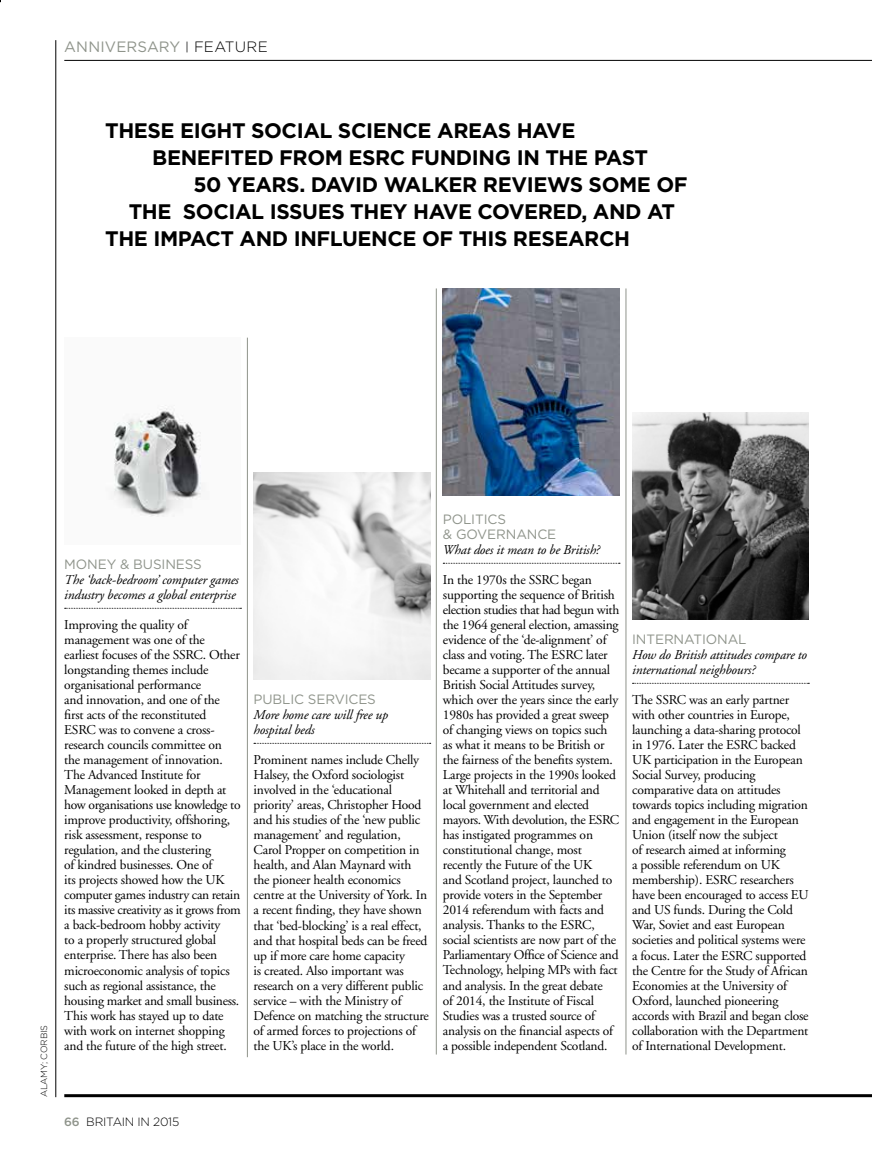
<style>
.page{position:relative;width:872px;height:1157px;background:#fff}
.page>*{position:absolute;margin:0;border:0;box-sizing:border-box;transform-origin:0 0}
.t1{font:700 21px "Gotham";letter-spacing:-.02em;color:#000}
.t2{font:15px "Gotham";letter-spacing:.01em;color:#8f948b}
.t3{font:13.5px/15px "Adobe Garamond";letter-spacing:-.015em;color:#000}
.t4{font:italic 13.5px/15px "Adobe Garamond";letter-spacing:-.01em;color:#000}
.t5{font:13.5px/15px "Gotham";letter-spacing:-.01em;color:#8f948b}
.t6{font:300 12px "Gotham";letter-spacing:-.02em;color:#000}
.t7{font:300 9px "Gotham";letter-spacing:-.015em;color:#000}
.s1{font-family:"Glasgow";color:#000}
.s2{font-weight:300;color:#000}
.s3{font-weight:500;color:#8f948b}
</style>
<div class="page">
<svg style="left:254px;top:743px;width:177px;height:1px"></svg>
<svg style="left:65px;top:608px;width:176px;height:1px"></svg>
<svg style="left:443px;top:563px;width:177px;height:1px"></svg>
<svg style="left:632px;top:683px;width:177px;height:1px"></svg>
<img style="left:253px;top:473px;width:177px;height:206px">
<img style="left:632px;top:413px;width:176px;height:206px">
<img style="left:443px;top:288px;width:176px;height:207px">
<hr style="left:56px;top:40px;width:1px;height:1057px;background:#000">
<hr style="left:64px;top:60px;width:808px;height:1px;background:#000">
<hr style="left:64px;top:1094px;width:808px;height:3px;background:#000">
<hr style="left:247px;top:338px;width:1px;height:719px;background:#8f948b">
<hr style="left:436px;top:288px;width:1px;height:766px;background:#8f948b">
<hr style="left:625px;top:288px;width:1px;height:766px;background:#8f948b">
<img style="left:113px;top:405px;width:88px;height:112px">
<p class="t2" style="left:64px;top:37px;width:205px">ANNIVERSARY <span class="s1">|</span> <span class="s2">FEATURE</span></p>
<h1 class="t1" style="left:105px;top:116px;width:472px">THESE EIGHT SOCIAL SCIENCE AREAS HAVE</h1>
<h1 class="t1" style="left:152px;top:143px;width:497px">BENEFITED FROM ESRC FUNDING IN THE PAST</h1>
<h1 class="t1" style="left:193px;top:170px;width:496px">50 YEARS. DAVID WALKER REVIEWS SOME OF</h1>
<h1 class="t1" style="left:129px;top:197px;width:548px">THE SOCIAL ISSUES THEY HAVE COVERED, AND AT</h1>
<h1 class="t1" style="left:105px;top:224px;width:526px">THE IMPACT AND INFLUENCE OF THIS RESEARCH</h1>
<p class="t7" style="left:38px;top:1097px;width:74px;rotate:-90deg">ALAMY; CORBIS</p>
<p class="t5" style="left:64px;top:557px;width:139px">MONEY &amp; BUSINESS</p>
<p class="t4" style="left:64px;top:573px;width:176px">The ‘back-bedroom’ computer games industry becomes a global enterprise</p>
<p class="t3" style="left:64px;top:618px;width:178px">Improving the quality of management was one of the earliest focuses of the SSRC. Other longstanding themes include organisational performance<br>and innovation, and one of the first acts of the reconstituted<br>ESRC was to convene a cross&shy;research councils committee on the management of innovation.<br>The Advanced Institute for<br>Management looked in depth at how organisations use knowledge to improve productivity, offshoring, risk assessment, response to regulation, and the clustering<br>of kindred businesses. One of<br>its projects showed how the UK computer games industry can retain its massive creativity as it grows from a back-bedroom hobby activity<br>to a properly structured global enterprise. There has also been microeconomic analysis of topics such as regional assistance, the housing market and small business.<br>This work has stayed up to date with work on internet shopping and the future of the high street.</p>
<p class="t5" style="left:253px;top:692px;width:124px">PUBLIC SERVICES</p>
<p class="t4" style="left:253px;top:708px;width:136px">More home care will free up hospital beds</p>
<p class="t3" style="left:253px;top:753px;width:177px">Prominent names include Chelly<br>Halsey, the Oxford sociologist involved in the ‘educational priority’ areas, Christopher Hood and his studies of the ‘new public management’ and regulation,<br>Carol Propper on competition in health, and Alan Maynard with the pioneer health economics centre at the University of York. In a recent finding, they have shown that ‘bed-blocking’ is a real effect, and that hospital beds can be freed up if more care home capacity<br>is created. Also important was research on a very different public service – with the Ministry of<br>Defence on matching the structure of armed forces to projections of the UK’s place in the world.</p>
<p class="t5" style="left:443px;top:512px;width:115px">POLITICS<br>&amp; GOVERNANCE</p>
<p class="t4" style="left:443px;top:543px;width:159px">What does it mean to be British?</p>
<p class="t3" style="left:443px;top:573px;width:178px">In the 1970s the SSRC began supporting the sequence of British election studies that had begun with the 1964 general election, amassing evidence of the ‘de-alignment’ of class and voting. The ESRC later became a supporter of the annual<br>British Social Attitudes survey, which over the years since the early<br>1980s has provided a great sweep of changing views on topics such as what it means to be British or the fairness of the benefits system.<br>Large projects in the 1990s looked at Whitehall and territorial and local government and elected mayors. With devolution, the ESRC has instigated programmes on constitutional change, most recently the Future of the UK<br>and Scotland project, launched to provide voters in the September<br>2014 referendum with facts and analysis. Thanks to the ESRC, social scientists are now part of the<br>Parliamentary Office of Science and<br>Technology, helping MPs with fact and analysis. In the great debate<br>of 2014, the Institute of Fiscal<br>Studies was a trusted source of analysis on the financial aspects of a possible independent Scotland.</p>
<p class="t5" style="left:632px;top:632px;width:116px">INTERNATIONAL</p>
<p class="t4" style="left:632px;top:648px;width:176px">How do British attitudes compare to international neighbours?</p>
<p class="t3" style="left:632px;top:693px;width:178px">The SSRC was an early partner with other countries in Europe, launching a data-sharing protocol in 1976. Later the ESRC backed<br>UK participation in the European<br>Social Survey, producing comparative data on attitudes towards topics including migration and engagement in the European<br>Union (itself now the subject<br>of research aimed at informing<br>a possible referendum on UK membership). ESRC researchers have been encouraged to access EU and US funds. During the Cold<br>War, Soviet and east European societies and political systems were a focus. Later the ESRC supported the Centre for the Study of African<br>Economies at the University of<br>Oxford, launched pioneering accords with Brazil and began close collaboration with the Department of International Development.</p>
<p class="t6" style="left:64px;top:1114px;width:116px"><span class="s3">66</span> BRITAIN IN 2015</p>
</div>
